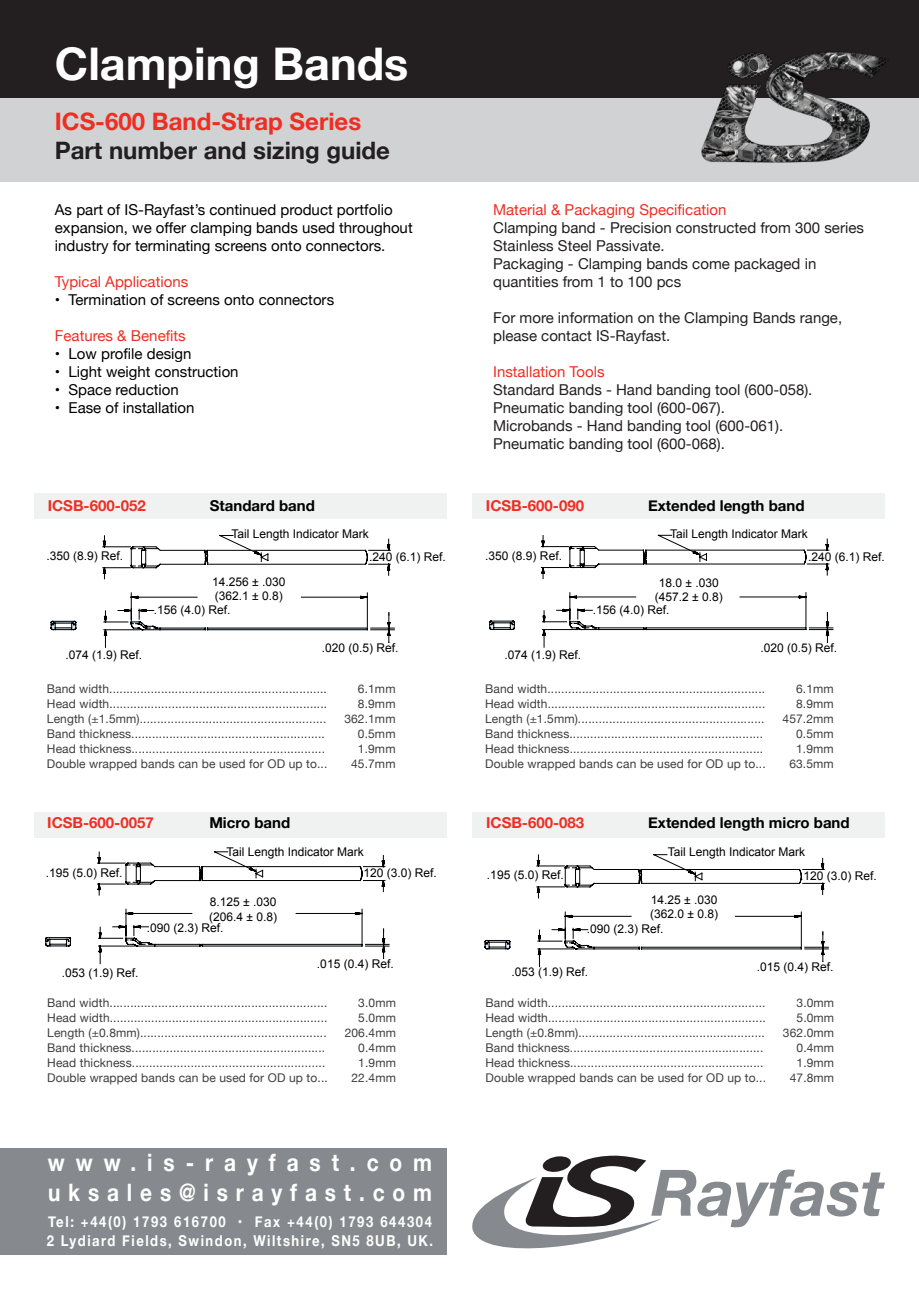
<style>
.page{position:relative;width:919px;height:1289px;background:#fff}
.page>*{position:absolute;margin:0;border:0;box-sizing:border-box;transform-origin:0 0}
.t1{font:700 45px "Helvetica Neue";color:#fff}
.t2{font:700 24px/30px "Helvetica Neue";letter-spacing:.375em;color:#fff;scale:.87 1}
.t3{font:700 24px "Helvetica Neue";color:#231f20}
.t4{font:700 24px "Helvetica Neue";color:#ee2e24}
.t5{font:15px/18px "Helvetica Neue";color:#231f20}
.t6{font:15px/18px "Helvetica Neue";color:#000}
.t7{font:15px "Helvetica Neue";color:#ee2e24}
.t8{font:700 15px/19.5px "Helvetica Neue";letter-spacing:.115em;color:#fff;scale:.87 1}
.t9{font:700 15px "Helvetica Neue";color:#000}
.t10{font:700 15px "Helvetica Neue";color:#ee2e24}
.t11{font:12px/15px "Helvetica Neue";letter-spacing:.01em;color:#3e3e3f}
.t12{font:12px/14.4px "Arial";color:#000}
</style>
<div class="page">
<div style="left:0;top:96px;width:918px;height:86px;background:#d0d2d3"></div>
<div style="left:0;top:1148px;width:446px;height:106px;background:#868a8e"></div>
<div style="left:0;top:0;width:918px;height:98px;background:#231f20"></div>
<div style="left:34px;top:493px;width:412px;height:25px;background:#f0f1f1"></div>
<div style="left:472px;top:493px;width:412px;height:25px;background:#f0f1f1"></div>
<svg style="left:50px;top:535px;width:345px;height:113px"></svg>
<div style="left:298px;top:643px;width:123px;height:15px;background:#fff"></div>
<svg style="left:489px;top:534px;width:345px;height:114px"></svg>
<div style="left:737px;top:643px;width:123px;height:15px;background:#fff"></div>
<svg style="left:45px;top:851px;width:345px;height:113px"></svg>
<div style="left:294px;top:958px;width:123px;height:15px;background:#fff"></div>
<svg style="left:484px;top:854px;width:345px;height:113px"></svg>
<div style="left:733px;top:961px;width:123px;height:15px;background:#fff"></div>
<div style="left:472px;top:811px;width:412px;height:26px;background:#f0f1f1"></div>
<div style="left:34px;top:811px;width:412px;height:26px;background:#f0f1f1"></div>
<svg style="left:472px;top:1155px;width:412px;height:93px"></svg>
<img style="left:701px;top:52px;width:188px;height:111px">
<h1 class="t1" style="left:55px;top:28px;width:355px">Clamping Bands</h1>
<h2 class="t4" style="left:55px;top:103px;width:308px">ICS-600 Band-Strap Series</h2>
<h2 class="t3" style="left:55px;top:131px;width:337px">Part number and sizing guide</h2>
<p class="t6" style="left:55px;top:202px;width:359px">As part of IS-Rayfast’s continued product portfolio expansion, we offer clamping bands used throughout industry for terminating screens onto connectors.</p>
<p class="t7" style="left:55px;top:271px;width:135px">Typical Applications</p>
<p class="t6" style="left:55px;top:292px;width:281px">• Termination of screens onto connectors</p>
<p class="t7" style="left:55px;top:325px;width:132px">Features &amp; Benefits</p>
<p class="t6" style="left:55px;top:346px;width:138px">• Low profile design</p>
<p class="t6" style="left:55px;top:364px;width:185px">• Light weight construction</p>
<p class="t6" style="left:55px;top:382px;width:125px">• Space reduction</p>
<p class="t6" style="left:55px;top:400px;width:141px">• Ease of installation</p>
<p class="t7" style="left:493px;top:199px;width:235px">Material &amp; Packaging Specification</p>
<p class="t5" style="left:493px;top:220px;width:372px">Clamping band - Precision constructed from 300 series Stainless Steel Passivate.<br>Packaging - Clamping bands come packaged in quantities from 1 to 100 pcs</p>
<p class="t5" style="left:493px;top:310px;width:350px">For more information on the Clamping Bands range, please contact IS-Rayfast.</p>
<p class="t7" style="left:493px;top:361px;width:113px">Installation Tools</p>
<p class="t5" style="left:493px;top:382px;width:321px">Standard Bands - Hand banding tool (600-058).<br>Pneumatic banding tool (600-067).<br>Microbands - Hand banding tool (600-061).<br>Pneumatic banding tool (600-068).</p>
<p class="t10" style="left:48px;top:493px;width:100px">ICSB-600-052</p>
<p class="t9" style="left:210px;top:493px;width:107px">Standard band</p>
<p class="t10" style="left:486px;top:493px;width:100px">ICSB-600-090</p>
<p class="t9" style="left:648px;top:493px;width:158px">Extended length band</p>
<p class="t12" style="left:46px;top:549px;width:78px">.350 (8.9) Ref.</p>
<p class="t12" style="left:66px;top:647px;width:78px">.074 (1.9) Ref.</p>
<p class="t12" style="left:231px;top:527px;width:139px">Tail Length Indicator Mark</p>
<p class="t12" style="left:212px;top:574px;width:75px">14.256 ± .030 (362.1 ± 0.8)</p>
<p class="t12" style="left:154px;top:603px;width:78px">.156 (4.0) Ref.</p>
<p class="t12" style="left:369px;top:549px;width:78px">.240 (6.1) Ref.</p>
<p class="t12" style="left:322px;top:641px;width:78px">.020 (0.5) Ref.</p>
<p class="t12" style="left:485px;top:549px;width:78px">.350 (8.9) Ref.</p>
<p class="t12" style="left:504px;top:647px;width:78px">.074 (1.9) Ref.</p>
<p class="t12" style="left:670px;top:527px;width:139px">Tail Length Indicator Mark</p>
<p class="t12" style="left:654px;top:575px;width:69px;text-align:center">18.0 ± .030 (457.2 ± 0.8)</p>
<p class="t12" style="left:592px;top:603px;width:78px">.156 (4.0) Ref.</p>
<p class="t12" style="left:808px;top:549px;width:78px">.240 (6.1) Ref.</p>
<p class="t12" style="left:760px;top:641px;width:78px">.020 (0.5) Ref.</p>
<p class="t11" style="left:47px;top:682px;width:282px">Band width...............................................................<br>Head width...............................................................<br>Length (±1.5mm)......................................................<br>Band thickness........................................................<br>Head thickness........................................................<br>Double wrapped bands can be used for OD up to...</p>
<p class="t11" style="left:344px;top:682px;width:53px;text-align:right">6.1mm<br>8.9mm<br>362.1mm<br>0.5mm<br>1.9mm<br>45.7mm</p>
<p class="t11" style="left:485px;top:682px;width:282px">Band width...............................................................<br>Head width...............................................................<br>Length (±1.5mm)......................................................<br>Band thickness........................................................<br>Head thickness........................................................<br>Double wrapped bands can be used for OD up to...</p>
<p class="t11" style="left:782px;top:682px;width:53px;text-align:right">6.1mm<br>8.9mm<br>457.2mm<br>0.5mm<br>1.9mm<br>63.5mm</p>
<p class="t10" style="left:47px;top:811px;width:108px">ICSB-600-0057</p>
<p class="t9" style="left:209px;top:811px;width:82px">Micro band</p>
<p class="t10" style="left:486px;top:811px;width:100px">ICSB-600-083</p>
<p class="t9" style="left:648px;top:811px;width:203px">Extended length micro band</p>
<p class="t12" style="left:46px;top:865px;width:78px">.195 (5.0) Ref.</p>
<p class="t12" style="left:62px;top:965px;width:78px">.053 (1.9) Ref.</p>
<p class="t12" style="left:226px;top:844px;width:139px">Tail Length Indicator Mark</p>
<p class="t12" style="left:209px;top:894px;width:69px">8.125 ± .030 (206.4 ± 0.8)</p>
<p class="t12" style="left:147px;top:920px;width:78px">.090 (2.3) Ref.</p>
<p class="t12" style="left:360px;top:866px;width:78px">.120 (3.0) Ref.</p>
<p class="t12" style="left:317px;top:956px;width:78px">.015 (0.4) Ref.</p>
<p class="t12" style="left:487px;top:868px;width:78px">.195 (5.0) Ref.</p>
<p class="t12" style="left:667px;top:844px;width:139px">Tail Length Indicator Mark</p>
<p class="t12" style="left:651px;top:892px;width:68px">14.25 ± .030</p>
<p class="t12" style="left:650px;top:906px;width:69px">(362.0 ± 0.8)</p>
<p class="t12" style="left:586px;top:921px;width:78px">.090 (2.3) Ref.</p>
<p class="t12" style="left:800px;top:868px;width:78px">.120 (3.0) Ref.</p>
<p class="t12" style="left:511px;top:964px;width:78px">.053 (1.9) Ref.</p>
<p class="t12" style="left:756px;top:959px;width:78px">.015 (0.4) Ref.</p>
<p class="t11" style="left:47px;top:996px;width:282px">Band width...............................................................<br>Head width...............................................................<br>Length (±0.8mm)......................................................<br>Band thickness........................................................<br>Head thickness........................................................<br>Double wrapped bands can be used for OD up to...</p>
<p class="t11" style="left:344px;top:996px;width:53px;text-align:right">3.0mm<br>5.0mm<br>206.4mm<br>0.4mm<br>1.9mm<br>22.4mm</p>
<p class="t11" style="left:485px;top:996px;width:282px">Band width...............................................................<br>Head width...............................................................<br>Length (±0.8mm)......................................................<br>Band thickness........................................................<br>Head thickness........................................................<br>Double wrapped bands can be used for OD up to...</p>
<p class="t11" style="left:782px;top:996px;width:53px;text-align:right">3.0mm<br>5.0mm<br>362.0mm<br>0.4mm<br>1.9mm<br>47.8mm</p>
<h2 class="t2" style="left:48px;top:1148px;width:443px">www.is-rayfast.com uksales@israyfast.com</h2>
<p class="t8" style="left:47px;top:1211px;width:445px">Tel: +44(0) 1793 616700 • Fax +44(0) 1793 644304<br>2 Lydiard Fields, Swindon, Wiltshire, SN5 8UB, UK.</p>
</div>
